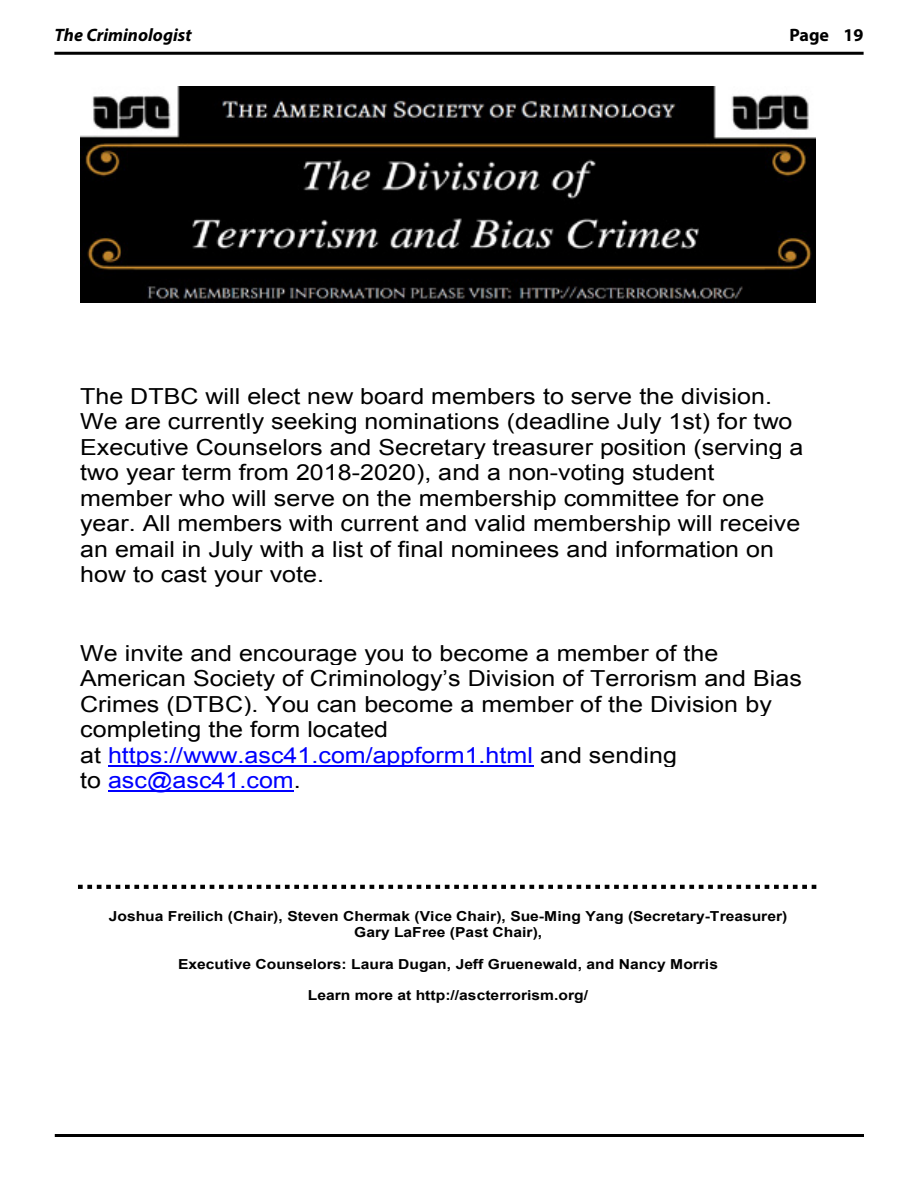
<style>
.page{position:relative;width:918px;height:1188px;background:#fff}
.page>*{position:absolute;margin:0;border:0;box-sizing:border-box;transform-origin:0 0}
.t1{font:22.05px/25.5px "Arial";color:#000;scale:1.13 1}
.t2{font:22.05px "Arial";color:#000;scale:1.13 1}
.t3{font:italic 700 18px "Myriad Pro";color:#000}
.t4{font:700 18px "Myriad Pro";color:#000}
.t5{font:700 13.8px/15.9px "Arial";color:#000;text-align:center;scale:1.13 1}
.s1{color:#00f}
</style>
<div class="page">
<hr style="left:54px;top:52px;width:810px;height:3px;background:#000">
<hr style="left:55px;top:1134px;width:809px;height:3px;background:#000">
<hr style="left:108px;top:765px;width:425px;height:2px;background:#00f">
<hr style="left:108px;top:790px;width:186px;height:2px;background:#00f">
<svg style="left:78px;top:885px;width:739px;height:4px"></svg>
<img style="left:80px;top:87px;width:735px;height:215px">
<p class="t3" style="left:54px;top:23px;width:139px">The Criminologist</p>
<p class="t4" style="left:789px;top:23px;width:76px">Page 19</p>
<p class="t1" style="left:80px;top:383px;width:642px">The DTBC will elect new board members to serve the division.<br>We are currently seeking nominations (deadline July 1st) for two Executive Counselors and Secretary treasurer position (serving a two year term from 2018-2020), and a non-voting student member who will serve on the membership committee for one year. All members with current and valid membership will receive an email in July with a list of final nominees and information on how to cast your vote.</p>
<p class="t1" style="left:80px;top:641px;width:566px">We invite and encourage you to become a member of the</p>
<p class="t2" style="left:80px;top:664px;width:640px">American Society of Criminology’s Division of Terrorism and Bias</p>
<p class="t1" style="left:80px;top:691px;width:614px">Crimes (DTBC). You can become a member of the Division by completing the form located<br>at <span class="s1">https://www.asc41.com/appform1.html</span> and sending<br>to <span class="s1">asc@asc41.com</span>.</p>
<p class="t5" style="left:109px;top:908px;width:602px">Joshua Freilich (Chair), Steven Chermak (Vice Chair), Sue-Ming Yang (Secretary-Treasurer)<br>Gary LaFree (Past Chair),</p>
<p class="t5" style="left:178px;top:956px;width:479px">Executive Counselors: Laura Dugan, Jeff Gruenewald, and Nancy Morris</p>
<p class="t5" style="left:308px;top:988px;width:249px">Learn more at http://ascterrorism.org/</p>
</div>
